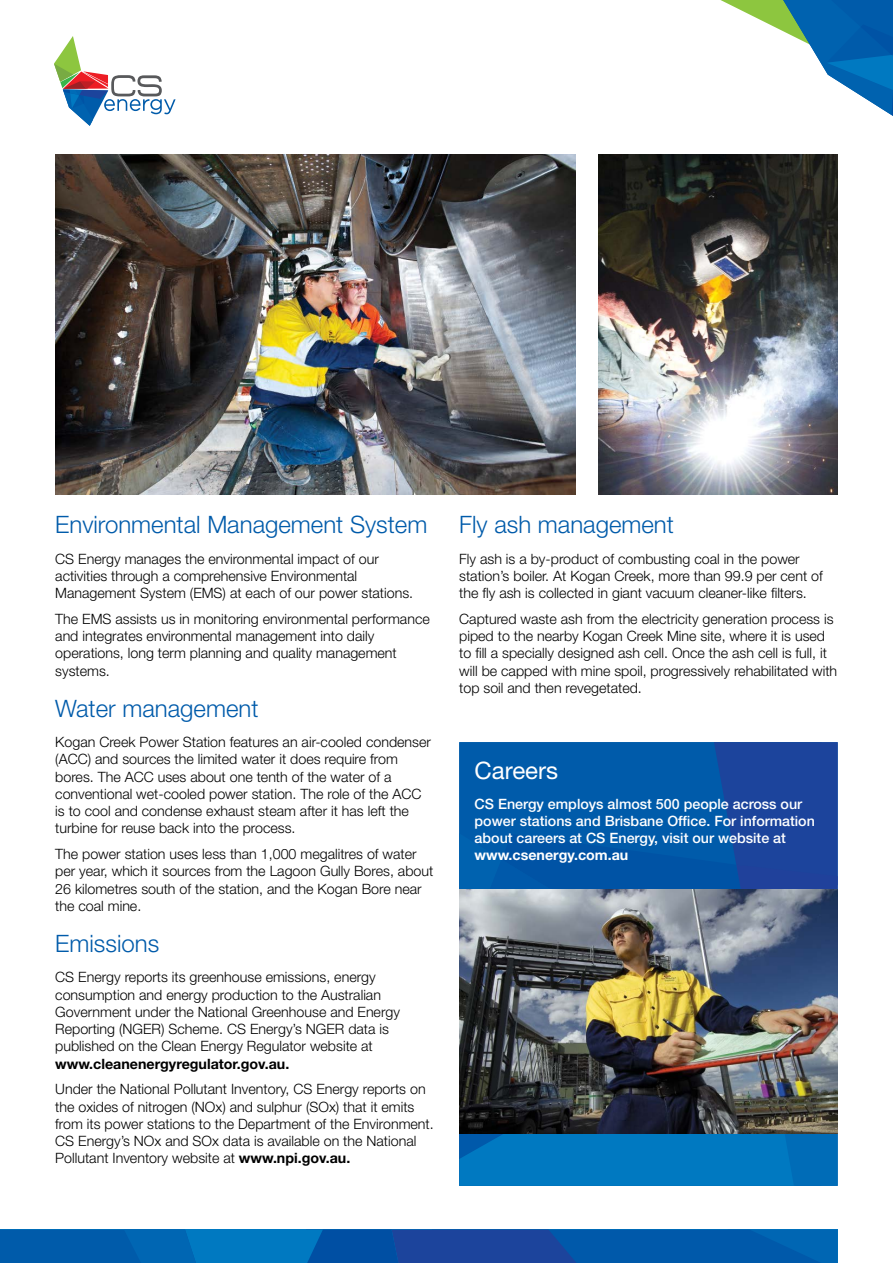
<style>
.page{position:relative;width:893px;height:1263px;background:#fff}
.page>*{position:absolute;margin:0;border:0;box-sizing:border-box;transform-origin:0 0}
.CSE_Face_Sheet_Subhe{font:300 24px "Helvetica Neue";color:#005baa}
.CSE_Face_Sheet_Subhe-2{font:24px "Helvetica Neue";color:#fff}
.CSE_Fact_Sheet_Body{font:300 14.25px/17.2px "Helvetica Neue";color:#000}
.CSE_Fact_Sheet_Body-2{font:500 14.25px/17.2px "Helvetica Neue";color:#fff}
.s1{font-weight:700}
</style>
<div class="page">
<svg style="left:0;top:1229px;width:838px;height:34px;background:#055bab"></svg>
<img style="left:55px;top:154px;width:520px;height:341px">
<svg style="left:720px;top:0;width:173px;height:116px"></svg>
<svg style="left:54px;top:36px;width:122px;height:90px"></svg>
<img style="left:598px;top:154px;width:240px;height:341px">
<div style="left:459px;top:742px;width:43px;height:117px;background:#005baa"></div>
<svg style="left:459px;top:1133px;width:43px;height:53px;background:#006eb7"></svg>
<svg style="left:502px;top:742px;width:336px;height:444px;background:#065bab"></svg>
<img style="left:459px;top:889px;width:379px;height:244px">
<p class="CSE_Face_Sheet_Subhe" style="left:55px;top:510px;width:374px">Environmental Management System</p>
<p class="CSE_Fact_Sheet_Body" style="left:55px;top:549px;width:359px">CS Energy manages the environmental impact of our activities through a comprehensive Environmental<br>Management System (EMS) at each of our power stations.</p>
<p class="CSE_Fact_Sheet_Body" style="left:55px;top:610px;width:376px">The EMS assists us in monitoring environmental performance and integrates environmental management into daily operations, long term planning and quality management systems.</p>
<p class="CSE_Face_Sheet_Subhe" style="left:55px;top:694px;width:205px">Water management</p>
<p class="CSE_Fact_Sheet_Body" style="left:55px;top:733px;width:377px">Kogan Creek Power Station features an air-cooled condenser (ACC) and sources the limited water it does require from bores. The ACC uses about one tenth of the water of a conventional wet-cooled power station. The role of the ACC is to cool and condense exhaust steam after it has left the turbine for reuse back into the process.</p>
<p class="CSE_Fact_Sheet_Body" style="left:55px;top:845px;width:380px">The power station uses less than 1,000 megalitres of water per year, which it sources from the Lagoon Gully Bores, about 26 kilometres south of the station, and the Kogan Bore near the coal mine.</p>
<p class="CSE_Face_Sheet_Subhe" style="left:55px;top:929px;width:105px">Emissions</p>
<p class="CSE_Fact_Sheet_Body" style="left:55px;top:968px;width:346px">CS Energy reports its greenhouse emissions, energy consumption and energy production to the Australian Government under the National Greenhouse and Energy Reporting (NGER) Scheme. CS Energy’s NGER data is published on the Clean Energy Regulator website at <span class="s1">www.cleanenergyregulator.gov.au.</span></p>
<p class="CSE_Fact_Sheet_Body" style="left:55px;top:1080px;width:380px">Under the National Pollutant Inventory, CS Energy reports on the oxides of nitrogen (NOx) and sulphur (SOx) that it emits from its power stations to the Department of the Environment.<br>CS Energy’s NOx and SOx data is available on the National Pollutant Inventory website at <span class="s1">www.npi.gov.au.</span></p>
<p class="CSE_Face_Sheet_Subhe" style="left:459px;top:510px;width:216px">Fly ash management</p>
<p class="CSE_Fact_Sheet_Body" style="left:459px;top:549px;width:365px">Fly ash is a by-product of combusting coal in the power station’s boiler. At Kogan Creek, more than 99.9 per cent of the fly ash is collected in giant vacuum cleaner-like filters.</p>
<p class="CSE_Fact_Sheet_Body" style="left:459px;top:610px;width:379px">Captured waste ash from the electricity generation process is piped to the nearby Kogan Creek Mine site, where it is used to fill a specially designed ash cell. Once the ash cell is full, it will be capped with mine spoil, progressively rehabilitated with top soil and then revegetated.</p>
<p class="CSE_Face_Sheet_Subhe-2" style="left:475px;top:756px;width:85px">Careers</p>
<p class="CSE_Fact_Sheet_Body-2" style="left:475px;top:795px;width:342px">CS Energy employs almost 500 people across our power stations and Brisbane Office. For information about careers at CS Energy, visit our website at <span class="s1">www.csenergy.com.au</span></p>
</div>
